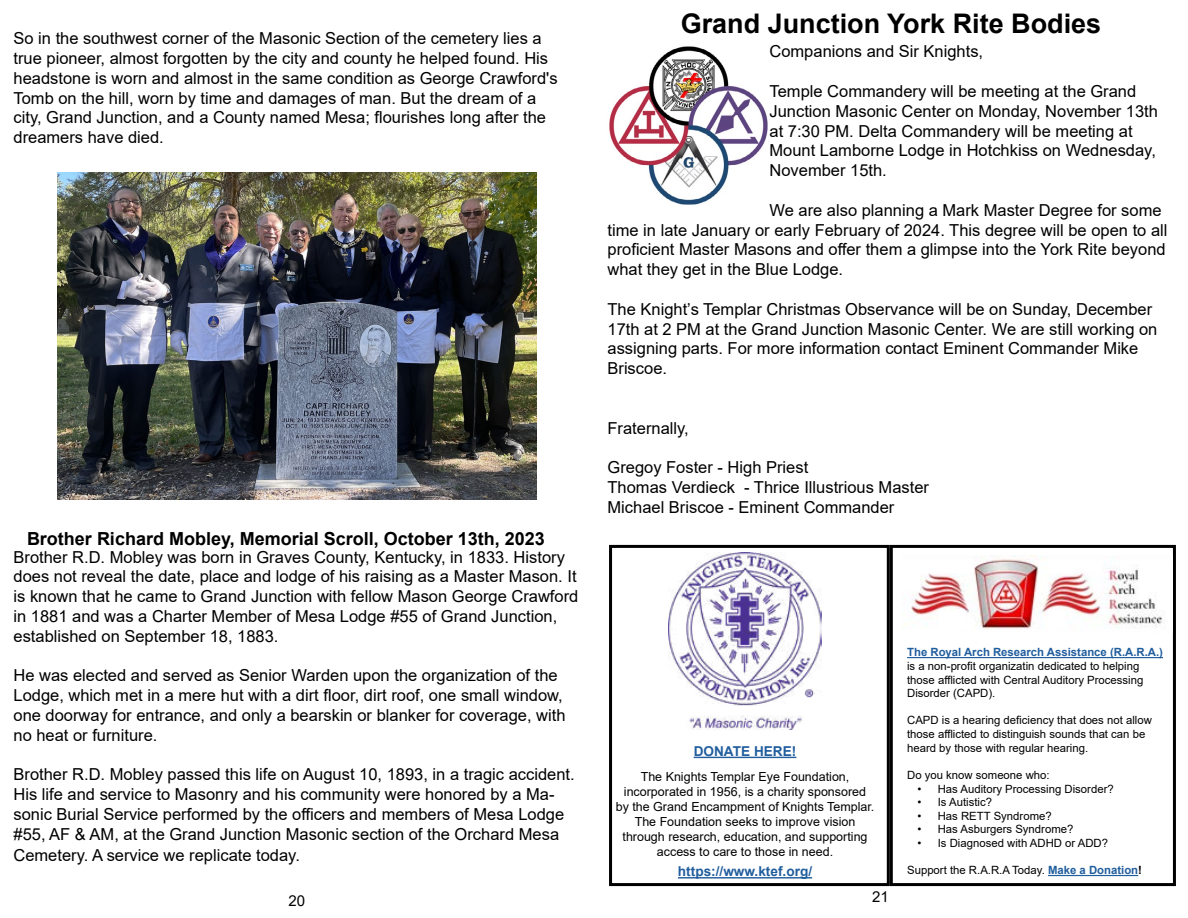
<style>
.page{position:relative;width:1188px;height:918px;background:#fff}
.page>*{position:absolute;margin:0;border:0;box-sizing:border-box;transform-origin:0 0}
.t1{font:700 27px "Arial";color:#000}
.t2{font:700 18px "Arial";color:#000}
.t3{font:16.5px/19.8px "Arial";color:#000}
.t4{font:15px "Arial";color:#000}
.t5{font:700 13.65px "Arial";color:#215e9e}
.t6{font:12.45px/15px "Arial";color:#000;text-align:center}
.t7{font:11.4px/13.6px "Arial";color:#000}
.t8{font:700 11.4px "Arial";color:#215e9e}
.s1{font-weight:700;color:#215e9e}
.s2{font-weight:700}
</style>
<div class="page">
<img style="left:609px;top:46px;width:159px;height:159px">
<div style="left:890px;top:545px;width:286px;height:341px;border:3px solid #000"></div>
<div style="left:609px;top:545px;width:281px;height:341px;border:3px solid #000"></div>
<img style="left:668px;top:552px;width:154px;height:178px">
<hr style="left:694px;top:757px;width:102px;height:1px;background:#215e9e">
<hr style="left:678px;top:877px;width:134px;height:2px;background:#215e9e">
<img style="left:911px;top:555px;width:254px;height:74px">
<hr style="left:907px;top:657px;width:256px;height:1px;background:#215e9e">
<hr style="left:1048px;top:875px;width:90px;height:1px;background:#215e9e">
<img style="left:57px;top:173px;width:480px;height:326px">
<p class="t3" style="left:14px;top:28px;width:546px">So in the southwest corner of the Masonic Section of the cemetery lies a true pioneer, almost forgotten by the city and county he helped found. His headstone is worn and almost in the same condition as George Crawford's Tomb on the hill, worn by time and damages of man. But the dream of a city, Grand Junction, and a County named Mesa; flourishes long after the dreamers have died.</p>
<p class="t2" style="left:27px;top:526px;width:519px">Brother Richard Mobley, Memorial Scroll, October 13th, 2023</p>
<p class="t3" style="left:14px;top:547px;width:566px">Brother R.D. Mobley was born in Graves County, Kentucky, in 1833. History does not reveal the date, place and lodge of his raising as a Master Mason. It is known that he came to Grand Junction with fellow Mason George Crawford in 1881 and was a Charter Member of Mesa Lodge #55 of Grand Junction, established on September 18, 1883.</p>
<p class="t3" style="left:14px;top:666px;width:554px">He was elected and served as Senior Warden upon the organization of the Lodge, which met in a mere hut with a dirt floor, dirt roof, one small window, one doorway for entrance, and only a bearskin or blanker for coverage, with no heat or furniture.</p>
<p class="t3" style="left:14px;top:765px;width:563px">Brother R.D. Mobley passed this life on August 10, 1893, in a tragic accident.<br>His life and service to Masonry and his community were honored by a Ma&shy;sonic Burial Service performed by the officers and members of Mesa Lodge #55, AF &amp; AM, at the Grand Junction Masonic section of the Orchard Mesa</p>
<p class="t3" style="left:14px;top:846px;width:288px">Cemetery. A service we replicate today.</p>
<p class="t4" style="left:289px;top:890px;width:18px">20</p>
<h1 class="t1" style="left:681px;top:5px;width:422px">Grand Junction York Rite Bodies</h1>
<p class="t3" style="left:770px;top:42px;width:215px">Companions and Sir Knights,</p>
<p class="t3" style="left:770px;top:81px;width:390px">Temple Commandery will be meeting at the Grand Junction Masonic Center on Monday, November 13th at 7:30 PM. Delta Commandery will be meeting at Mount Lamborne Lodge in Hotchkiss on Wednesday, November 15th.</p>
<p class="t3" style="left:608px;top:200px;width:562px;text-indent:162px">We are also planning a Mark Master Degree for some time in late January or early February of 2024. This degree will be open to all proficient Master Masons and offer them a glimpse into the York Rite beyond what they get in the Blue Lodge.</p>
<p class="t3" style="left:608px;top:299px;width:551px">The Knight’s Templar Christmas Observance will be on Sunday, December 17th at 2 PM at the Grand Junction Masonic Center. We are still working on assigning parts. For more information contact Eminent Commander Mike Briscoe.</p>
<p class="t3" style="left:608px;top:418px;width:83px">Fraternally,</p>
<p class="t3" style="left:608px;top:457px;width:323px">Gregoy Foster - High Priest<br>Thomas Verdieck - Thrice Illustrious Master<br>Michael Briscoe - Eminent Commander</p>
<p class="t5" style="left:694px;top:742px;width:104px">DONATE HERE!</p>
<p class="t6" style="left:616px;top:769px;width:260px">The Knights Templar Eye Foundation, incorporated in 1956, is a charity sponsored<br>by the Grand Encampment of Knights Templar.<br>The Foundation seeks to improve vision through research, education, and supporting access to care to those in need.</p>
<p class="t5" style="left:678px;top:862px;width:136px">https://www.ktef.org/</p>
<p class="t4" style="left:872px;top:886px;width:18px">21</p>
<p class="t8" style="left:907px;top:644px;width:257px">The Royal Arch Research Assistance (R.A.R.A.)</p>
<p class="t7" style="left:907px;top:659px;width:238px">is a non-profit organizatin dedicated to helping those afflicted with Central Auditory Processing<br>Disorder (CAPD).</p>
<p class="t7" style="left:907px;top:714px;width:246px">CAPD is a hearing deficiency that does not allow those afflicted to distinguish sounds that can be heard by those with regular hearing.</p>
<p class="t7" style="left:907px;top:768px;width:144px">Do you know someone who:</p>
<p class="t7" style="left:917px;top:782px;width:198px">• Has Auditory Processing Disorder?</p>
<p class="t7" style="left:917px;top:795px;width:76px">• Is Autistic?</p>
<p class="t7" style="left:917px;top:809px;width:136px">• Has RETT Syndrome?</p>
<p class="t7" style="left:917px;top:823px;width:158px">• Has Asburgers Syndrome?</p>
<p class="t7" style="left:917px;top:836px;width:192px">• Is Diagnosed with ADHD or ADD?</p>
<p class="t7" style="left:907px;top:863px;width:236px">Support the R.A.R.A Today. <span class="s1">Make a Donation</span><span class="s2">!</span></p>
</div>
